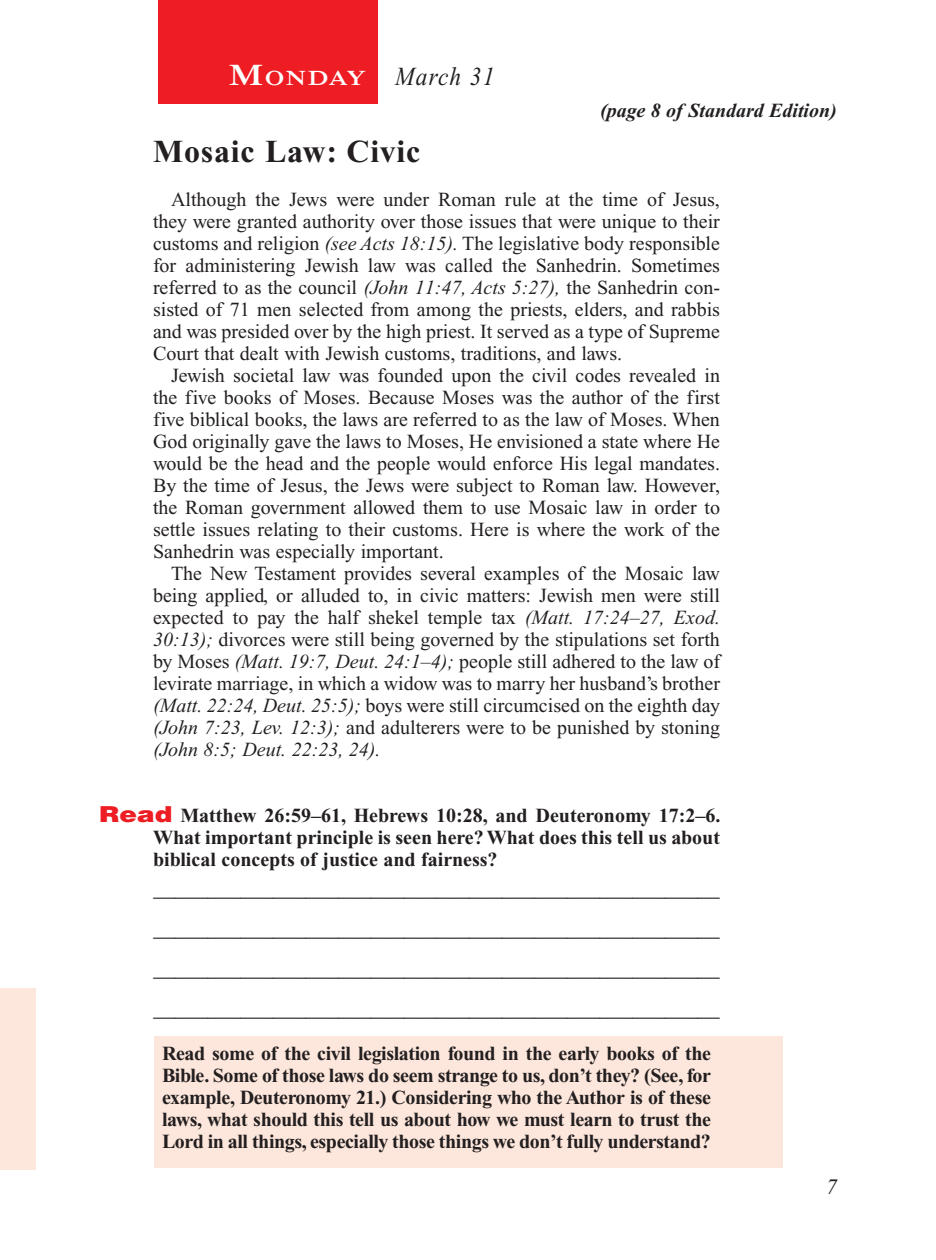
<style>
.page{position:relative;width:936px;height:1260px;background:#fff}
.page>*{position:absolute;margin:0;border:0;box-sizing:border-box;transform-origin:0 0}
.Head{font:700 32px "Times New Roman PS Std";letter-spacing:.025em;color:#231f20}
.Lesson_Dates{font:italic 26px "Times New Roman PS Std";letter-spacing:.05em;color:#231f20;scale:.9 1}
.Blank_Lines{font:22px "Times New Roman PS Std";color:#231f20}
.Blank_Lines_SB{font:22px "Times New Roman PS Std";color:#231f20}
.PageNumbers{font:italic 22px "Times New Roman PS Std";color:#231f20}
.Daily_Header{font:600 21px "Times NRMT Std";letter-spacing:.045em;color:#fff;scale:1.1 1}
.Body{font:20px/22px "Times New Roman PS Std";color:#231f20;text-align:justify}
.x-screened_box-text{font:700 20px/22px "Times New Roman PS Std";letter-spacing:-.02em;color:#231f20;text-align:justify}
.Question{font:700 20px/22px "Times New Roman PS Std";color:#231f20;text-align:justify}
.Page_from_SE{font:italic 700 20px "Times New Roman PS Std";color:#231f20}
.s1{font-size:30px}
.s2{font-style:italic}
.s3{font-family:"Helvetica LT Std";font-weight:900;font-size:22px;color:#ee1d23}
</style>
<div class="page">
<div style="left:158px;top:0;width:220px;height:103px;background:#ee1d23"></div>
<div style="left:0;top:988px;width:36px;height:182px;background:#fde7dc"></div>
<div style="left:155px;top:1036px;width:628px;height:132px;background:#fde7dc"></div>
<p class="Daily_Header" style="left:228px;top:65px;width:126px"><span class="s1">M</span>ONDAY</p>
<p class="Lesson_Dates" style="left:395px;top:62px;width:112px">March 31</p>
<p class="Page_from_SE" style="left:600px;top:100px;width:238px">(page 8 of Standard Edition)</p>
<p class="Head" style="left:153px;top:134px;width:269px">Mosaic Law: Civic</p>
<p class="Body" style="left:153px;top:189px;width:569px;text-indent:18px">Although the Jews were under Roman rule at the time of Jesus, they were granted authority over those issues that were unique to their customs and religion <span class="s2">(see Acts 18:15).</span> The legislative body responsible for administering Jewish law was called the Sanhedrin. Sometimes referred to as the council <span class="s2">(John 11:47, Acts 5:27),</span> the Sanhedrin con&shy;sisted of 71 men selected from among the priests, elders, and rabbis and was presided over by the high priest. It served as a type of Supreme Court that dealt with Jewish customs, traditions, and laws.</p>
<p class="Body" style="left:153px;top:365px;width:569px;text-indent:18px">Jewish societal law was founded upon the civil codes revealed in the five books of Moses. Because Moses was the author of the first five biblical books, the laws are referred to as the law of Moses. When God originally gave the laws to Moses, He envisioned a state where He would be the head and the people would enforce His legal mandates.<br>By the time of Jesus, the Jews were subject to Roman law. However, the Roman government allowed them to use Mosaic law in order to settle issues relating to their customs. Here is where the work of the Sanhedrin was especially important.</p>
<p class="Body" style="left:153px;top:563px;width:569px;text-indent:18px">The New Testament provides several examples of the Mosaic law being applied, or alluded to, in civic matters: Jewish men were still expected to pay the half shekel temple tax <span class="s2">(Matt. 17:24–27, Exod.<br>30:13);</span> divorces were still being governed by the stipulations set forth by Moses <span class="s2">(Matt. 19:7, Deut. 24:1–4);</span> people still adhered to the law of levirate marriage, in which a widow was to marry her husband’s brother <span class="s2">(Matt. 22:24, Deut. 25:5);</span> boys were still circumcised on the eighth day <span class="s2">(John 7:23, Lev. 12:3);</span> and adulterers were to be punished by stoning <span class="s2">(John 8:5; Deut. 22:23, 24).</span></p>
<p class="Question" style="left:153px;top:805px;width:569px;text-indent:-54px"><span class="s3">Read</span> Matthew 26:59–61, Hebrews 10:28, and Deuteronomy 17:2–6.<br>What important principle is seen here? What does this tell us about biblical concepts of justice and fairness?</p>
<p class="Blank_Lines_SB" style="left:153px;top:877px;width:568px">____________________________________________________</p>
<p class="Blank_Lines" style="left:153px;top:917px;width:568px">____________________________________________________</p>
<p class="Blank_Lines" style="left:153px;top:957px;width:568px">____________________________________________________</p>
<p class="Blank_Lines" style="left:153px;top:997px;width:568px">____________________________________________________</p>
<p class="x-screened_box-text" style="left:162px;top:1043px;width:551px">Read some of the civil legislation found in the early books of the Bible. Some of those laws do seem strange to us, don’t they? (See, for example, Deuteronomy 21.) Considering who the Author is of these laws, what should this tell us about how we must learn to trust the Lord in all things, especially those things we don’t fully understand?</p>
<p class="PageNumbers" style="left:826px;top:1175px;width:12px">7</p>
</div>
